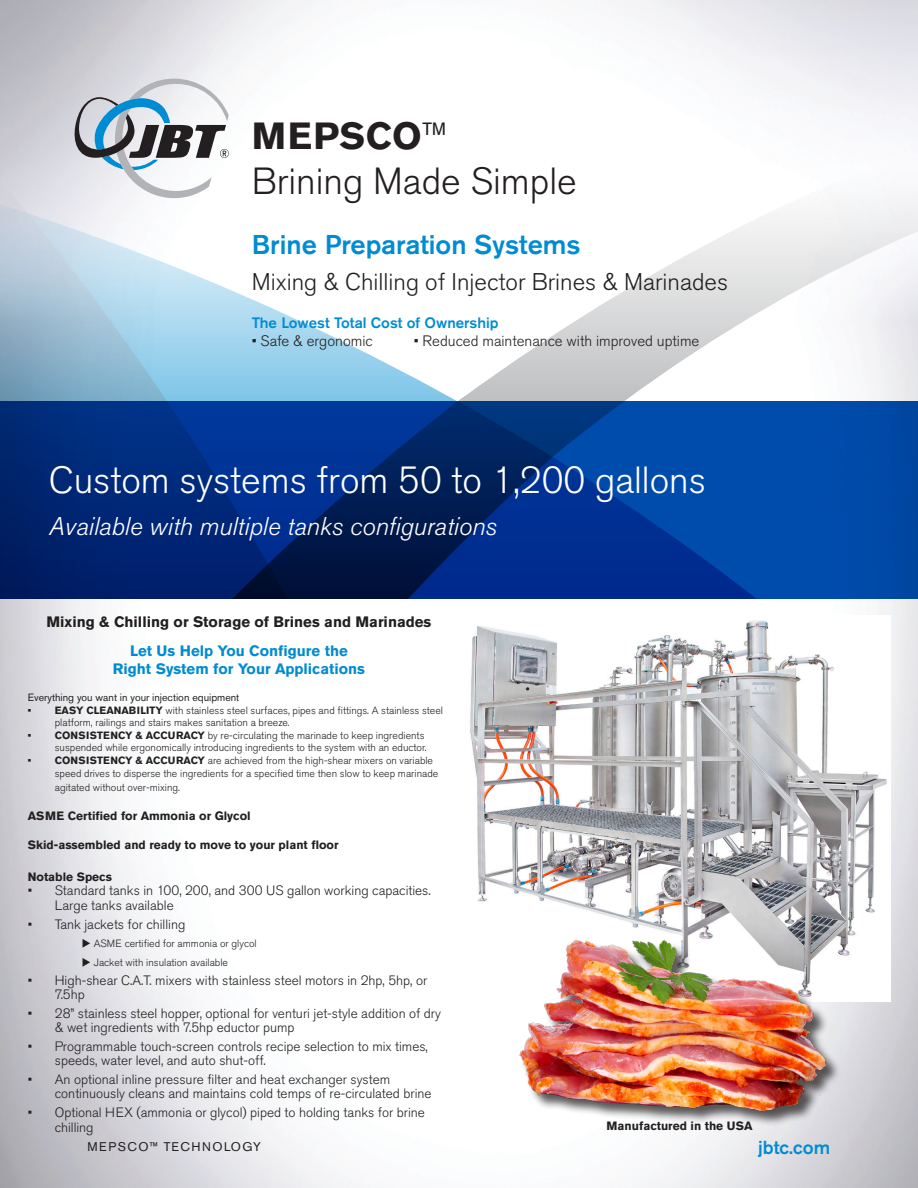
<style>
.page{position:relative;width:918px;height:1188px;background:#fff}
.page>*{position:absolute;margin:0;border:0;box-sizing:border-box;transform-origin:0 0}
.Cover_Headline_copy{font:300 37.5px "Akzidenz Grotesk Pro";color:#fff}
.Foundational_Name{font:300 37.5px "Akzidenz Grotesk Pro";color:#231f20}
.Foundational_Name-2{font:700 37.5px "Akzidenz Grotesk Pro";letter-spacing:.02em;color:#231f20}
.Foundational_Name-3{font:500 27px "Akzidenz Grotesk Pro";color:#008cd2}
.Cover_Headline_copy-2{font:italic 300 25.5px "Akzidenz Grotesk Pro";color:#fff}
.Foundational_Name-4{font:300 24px "Akzidenz Grotesk Pro";color:#231f20}
.t1{font:500 18.75px "Akzidenz Grotesk Pro";color:#008cd2}
.t2{font:700 15px "Akzidenz Grotesk Pro";color:#008cd2}
.t3{font:300 15px "Akzidenz Grotesk Pro";color:#231f20}
.t4{font:700 15px "Akzidenz Grotesk Pro";color:#231f20}
.t5{font:500 15px "Akzidenz Grotesk Pro";color:#008cd2}
.t6{font:300 13.5px/14.4px "Akzidenz Grotesk Pro";color:#231f20}
.t7{font:12.45px "Akzidenz Grotesk Pro";letter-spacing:.11em;color:#231f20}
.t8{font:700 12px "Akzidenz Grotesk Pro";color:#231f20}
.t9{font:300 10.5px/12.6px "Akzidenz Grotesk Pro";color:#231f20}
.t10{font:10.5px "Akzidenz Grotesk Pro";color:#231f20}
.s1{font-weight:300}
.s2{font-weight:700}
</style>
<div class="page">
<img style="left:0;top:0;width:918px;height:1188px">
<svg style="left:465px;top:87px;width:453px;height:26px"></svg>
<svg style="left:0;top:77px;width:465px;height:36px"></svg>
<svg style="left:0;top:113px;width:918px;height:485px"></svg>
<svg style="left:75px;top:79px;width:154px;height:119px"></svg>
<img style="left:465px;top:616px;width:425px;height:385px">
<div style="left:521px;top:941px;width:320px;height:186px;background:#231f20;opacity:.75"></div>
<img style="left:519px;top:936px;width:311px;height:179px">
<p class="Foundational_Name-2" style="left:252px;top:112px;width:197px">MEPSCO<span class="s1">™</span></p>
<p class="Foundational_Name" style="left:252px;top:157px;width:326px">Brining Made Simple</p>
<p class="Foundational_Name-3" style="left:252px;top:227px;width:330px">Brine Preparation Systems</p>
<p class="Foundational_Name-4" style="left:252px;top:266px;width:478px">Mixing &amp; Chilling of Injector Brines &amp; Marinades</p>
<p class="t5" style="left:252px;top:313px;width:248px">The Lowest Total Cost of Ownership</p>
<p class="t3" style="left:252px;top:331px;width:123px">• Safe &amp; ergonomic</p>
<p class="t3" style="left:414px;top:331px;width:287px">• Reduced maintenance with improved uptime</p>
<p class="Cover_Headline_copy" style="left:49px;top:455px;width:659px">Custom systems from 50 to 1,200 gallons</p>
<p class="Cover_Headline_copy-2" style="left:49px;top:509px;width:449px">Available with multiple tanks configurations</p>
<p class="t4" style="left:46px;top:612px;width:386px">Mixing &amp; Chilling or Storage of Brines and Marinades</p>
<p class="t2" style="left:130px;top:641px;width:219px">Let Us Help You Configure the</p>
<p class="t2" style="left:113px;top:659px;width:254px">Right System for Your Applications</p>
<p class="t10" style="left:28px;top:691px;width:213px">Everything you want in your injection equipment</p>
<p class="t9" style="left:55px;top:704px;width:390px;text-indent:-27px"><span class="s2">• EASY CLEANABILITY</span> with stainless steel surfaces, pipes and fittings. A stainless steel platform, railings and stairs makes sanitation a breeze.</p>
<p class="t9" style="left:28px;top:729px;width:400px;text-align:right"><span class="s2">• CONSISTENCY &amp; ACCURACY</span> by re-circulating the marinade to keep ingredients suspended while ergonomically introducing ingredients to the system with an eductor.</p>
<p class="t9" style="left:55px;top:754px;width:385px;text-indent:-27px"><span class="s2">• CONSISTENCY &amp; ACCURACY</span> are achieved from the high-shear mixers on variable speed drives to disperse the ingredients for a specified time then slow to keep marinade</p>
<p class="t9" style="left:55px;top:781px;width:127px">agitated without over-mixing.</p>
<p class="t8" style="left:28px;top:808px;width:224px">ASME Certified for Ammonia or Glycol</p>
<p class="t8" style="left:28px;top:837px;width:312px">Skid-assembled and ready to move to your plant floor</p>
<p class="t8" style="left:28px;top:869px;width:86px">Notable Specs</p>
<p class="t6" style="left:55px;top:884px;width:377px;text-indent:-27px">• Standard tanks in 100, 200, and 300 US gallon working capacities.<br>Large tanks available</p>
<p class="t6" style="left:28px;top:917px;width:159px">• Tank jackets for chilling</p>
<p class="t9" style="left:82px;top:937px;width:176px">◆ ASME certified for ammonia or glycol</p>
<p class="t9" style="left:82px;top:956px;width:148px">◆ Jacket with insulation available</p>
<p class="t6" style="left:55px;top:973px;width:374px;text-indent:-27px">• High-shear C.A.T. mixers with stainless steel motors in 2hp, 5hp, or<br>7.5hp</p>
<p class="t6" style="left:55px;top:1006px;width:388px;text-indent:-27px">• 28” stainless steel hopper, optional for venturi jet-style addition of dry &amp; wet ingredients with 7.5hp eductor pump</p>
<p class="t6" style="left:55px;top:1039px;width:375px;text-indent:-27px">• Programmable touch-screen controls recipe selection to mix times, speeds, water level, and auto shut-off.</p>
<p class="t6" style="left:55px;top:1072px;width:378px;text-indent:-27px">• An optional inline pressure filter and heat exchanger system continuously cleans and maintains cold temps of re-circulated brine</p>
<p class="t6" style="left:55px;top:1105px;width:372px;text-indent:-27px">• Optional HEX (ammonia or glycol) piped to holding tanks for brine chilling</p>
<p class="t8" style="left:607px;top:1118px;width:147px">Manufactured in the USA</p>
<p class="t7" style="left:88px;top:1139px;width:175px">MEPSCO™ TECHNOLOGY</p>
<p class="t1" style="left:758px;top:1135px;width:74px">jbtc.com</p>
</div>
